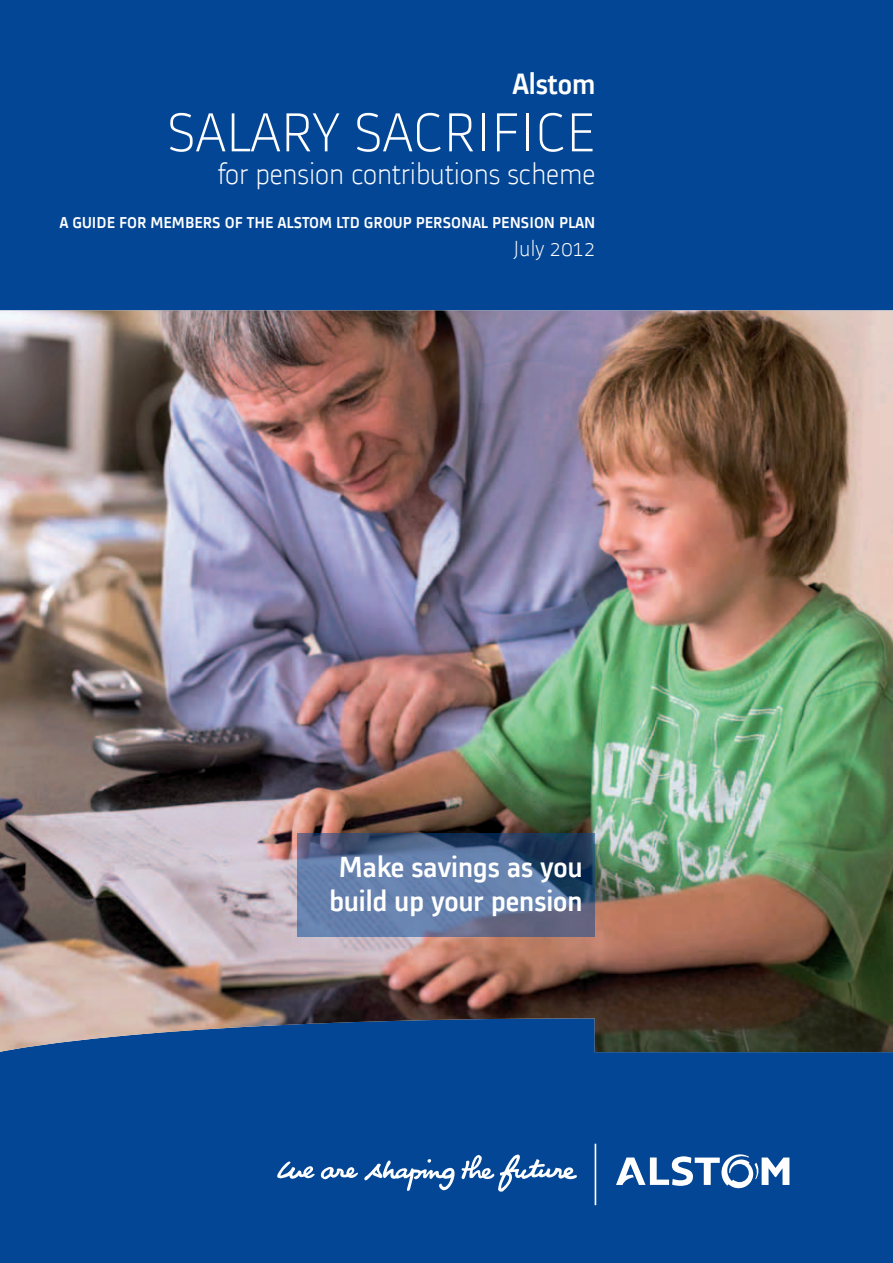
<style>
.page{position:relative;width:893px;height:1263px;background:#034695}
.page>*{position:absolute;margin:0;border:0;box-sizing:border-box;transform-origin:0 0}
.t1{font:300 57px "Alstom";letter-spacing:-.005em;color:#fff}
.t2{font:300 30.3px "Alstom";letter-spacing:-.005em;color:#fff}
.t3{font:500 30.3px "Alstom";color:#fff}
.t4{font:500 30px/33.8px "Alstom";color:#fff;text-align:center}
.t5{font:300 22.5px "Alstom";letter-spacing:.005em;color:#fff}
.t6{font:500 16.35px "Alstom";letter-spacing:.005em;color:#fff}
</style>
<div class="page">
<img style="left:0;top:310px;width:893px;height:742px">
<svg style="left:298px;top:834px;width:297px;height:103px;background:#566e95"></svg>
<svg style="left:616px;top:1154px;width:173px;height:34px"></svg>
<svg style="left:364px;top:1154px;width:213px;height:38px"></svg>
<svg style="left:277px;top:1161px;width:81px;height:19px"></svg>
<hr style="left:595px;top:1144px;width:1px;height:61px;background:#fff">
<h2 class="t3" style="left:513px;top:63px;width:84px">ALSTOM</h2>
<h1 class="t1" style="left:167px;top:93px;width:430px">Salary Sacrifice</h1>
<h2 class="t2" style="left:218px;top:153px;width:379px">for pension contributions scheme</h2>
<p class="t6" style="left:60px;top:211px;width:245px">A GUIDE FOR MEMBERS OF THE ALSTOM</p>
<p class="t6" style="left:336px;top:211px;width:261px">LTD GROUP PERSONAL PENSION PLAN</p>
<h3 class="t5" style="left:513px;top:233px;width:83px">July 2012</h3>
<h3 class="t4" style="left:330px;top:848px;width:255px">MAKE SAVINGS AS YOU<br>BUILD UP YOUR PENSION</h3>
</div>
